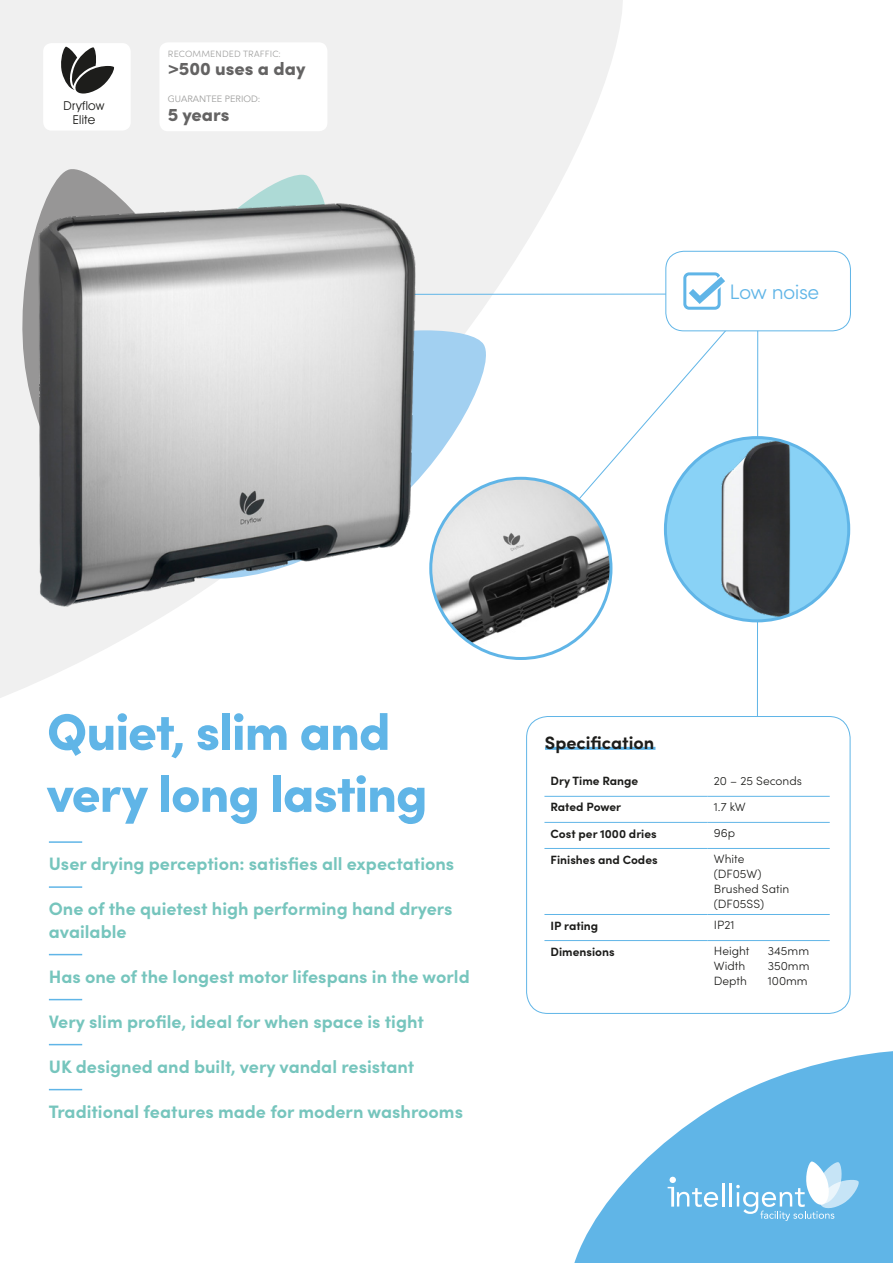
<style>
.page{position:relative;width:893px;height:1263px;background:#fff}
.page>*{position:absolute;margin:0;border:0;box-sizing:border-box;transform-origin:0 0}
.t1{font:900 51.6px/61.9px "Sofia Pro";letter-spacing:-.025em;color:#60b5e7}
.t2{font:300 21px "Sofia Pro";letter-spacing:-.025em;color:#60b5e7}
.t3{font:900 18.3px "Sofia Pro";color:#646363}
.t4{font:700 18px/22.5px "Sofia Pro";color:#76c5bd}
.t5{font:700 18px "Sofia Pro";color:#1d1d1b}
.t6{font:12.3px/14px "Avant Garde IT Cby BT";letter-spacing:.02em;color:#1d1d1b;text-align:center}
.t7{font:300 12px/15px "Sofia Pro";color:#1d1d1b}
.t8{font:700 12px "Sofia Pro";color:#1d1d1b}
.t9{font:300 9.15px "Sofia Pro";letter-spacing:.02em;color:#9d9d9c}
.t10{font:9.15px "Avenir";color:#9d9d9c}
</style>
<div class="page">
<hr style="left:49px;top:841px;width:33px;height:2px;background:#60b5e7">
<hr style="left:49px;top:886px;width:33px;height:2px;background:#60b5e7">
<hr style="left:49px;top:954px;width:33px;height:1px;background:#60b5e7">
<hr style="left:49px;top:999px;width:33px;height:1px;background:#60b5e7">
<hr style="left:49px;top:1044px;width:33px;height:1px;background:#60b5e7">
<hr style="left:49px;top:1089px;width:33px;height:1px;background:#60b5e7">
<hr style="left:757px;top:286px;width:1px;height:430px;background:#60b5e7">
<svg style="left:0;top:0;width:623px;height:733px;fill:#f0f0f0"></svg>
<svg style="left:574px;top:1051px;width:319px;height:212px;fill:#60b5e7"></svg>
<hr style="left:722px;top:1183px;width:2px;height:23px;background:#fff">
<hr style="left:729px;top:1183px;width:3px;height:23px;background:#fff">
<svg style="left:736px;top:1161px;width:123px;height:59px"></svg>
<svg style="left:668px;top:1177px;width:50px;height:30px"></svg>
<svg style="left:426px;top:293px;width:333px;height:286px"></svg>
<img style="left:431px;top:478px;width:180px;height:180px;border-radius:90px">
<div style="left:665px;top:438px;width:184px;height:183px;background:#89d2f6;border-radius:50%"></div>
<img style="left:716px;top:438px;width:82px;height:183px">
<div style="left:527px;top:716px;width:323px;height:297px;background:#fff;border-radius:21px"></div>
<div style="left:526px;top:716px;width:324px;height:298px;border:1px solid #60b5e7;border-radius:21px"></div>
<hr style="left:544px;top:796px;width:164px;height:1px;background:#60b5e7">
<hr style="left:708px;top:796px;width:122px;height:1px;background:#60b5e7">
<hr style="left:544px;top:822px;width:164px;height:1px;background:#60b5e7">
<hr style="left:708px;top:822px;width:122px;height:1px;background:#60b5e7">
<hr style="left:544px;top:848px;width:164px;height:1px;background:#60b5e7">
<hr style="left:708px;top:848px;width:122px;height:1px;background:#60b5e7">
<hr style="left:544px;top:914px;width:164px;height:1px;background:#60b5e7">
<hr style="left:708px;top:914px;width:122px;height:1px;background:#60b5e7">
<hr style="left:544px;top:940px;width:164px;height:1px;background:#60b5e7">
<hr style="left:708px;top:940px;width:122px;height:1px;background:#60b5e7">
<hr style="left:545px;top:747px;width:110px;height:3px;background:#60b5e7">
<svg style="left:6px;top:163px;width:230px;height:397px;fill:#f0f0f0"></svg>
<svg style="left:426px;top:330px;width:72px;height:249px"></svg>
<svg style="left:104px;top:175px;width:239px;height:18px"></svg>
<div style="left:159px;top:42px;width:168px;height:89px;background:#fff;border-radius:9px"></div>
<div style="left:43px;top:43px;width:88px;height:88px;background:#fff;border-radius:9px"></div>
<svg style="left:61px;top:47px;width:53px;height:47px"></svg>
<div style="left:878px;top:1244px;width:15px;height:19px;background:#60b5e7"></div>
<div style="left:666px;top:251px;width:184px;height:80px;background:#fff;border-radius:18px"></div>
<div style="left:665px;top:251px;width:186px;height:80px;border:1px solid #60b5e7;border-radius:18px"></div>
<svg style="left:683px;top:272px;width:42px;height:38px"></svg>
<img style="left:25px;top:193px;width:401px;height:429px">
<p class="t6" style="left:64px;top:98px;width:42px">Dryflow<br>Elite</p>
<p class="t9" style="left:168px;top:47px;width:114px">RECOMMENDED TRAFFIC:</p>
<p class="t3" style="left:168px;top:54px;width:139px">&gt;500 uses a day</p>
<p class="t10" style="left:168px;top:94px;width:94px">GUARANTEE PERIOD:</p>
<p class="t3" style="left:168px;top:100px;width:63px">5 years</p>
<p class="t2" style="left:730px;top:276px;width:91px">Low noise</p>
<h1 class="t1" style="left:47px;top:696px;width:382px">Quiet, slim and very long lasting</h1>
<p class="t4" style="left:49px;top:851px;width:407px">User drying perception: satisfies all expectations</p>
<p class="t4" style="left:49px;top:896px;width:405px">One of the quietest high performing hand dryers available</p>
<p class="t4" style="left:49px;top:964px;width:422px">Has one of the longest motor lifespans in the world</p>
<p class="t4" style="left:49px;top:1009px;width:377px">Very slim profile, ideal for when space is tight</p>
<p class="t4" style="left:49px;top:1054px;width:367px">UK designed and built, very vandal resistant</p>
<p class="t4" style="left:49px;top:1099px;width:416px">Traditional features made for modern washrooms</p>
<p class="t5" style="left:545px;top:729px;width:111px">Specification</p>
<p class="t8" style="left:551px;top:772px;width:89px">Dry Time Range</p>
<p class="t7" style="left:714px;top:773px;width:90px">20 – 25 Seconds</p>
<p class="t8" style="left:551px;top:798px;width:72px">Rated Power</p>
<p class="t7" style="left:714px;top:799px;width:33px">1.7 kW</p>
<p class="t8" style="left:551px;top:824px;width:108px">Cost per 1000 dries</p>
<p class="t7" style="left:714px;top:825px;width:23px">96p</p>
<p class="t8" style="left:551px;top:850px;width:109px">Finishes and Codes</p>
<p class="t7" style="left:714px;top:851px;width:77px">White (DF05W)<br>Brushed Satin (DF05SS)</p>
<p class="t8" style="left:551px;top:916px;width:49px">IP rating</p>
<p class="t7" style="left:714px;top:917px;width:22px">IP21</p>
<p class="t8" style="left:551px;top:942px;width:66px">Dimensions</p>
<p class="t7" style="left:714px;top:943px;width:37px">Height</p>
<p class="t7" style="left:768px;top:943px;width:43px">345mm</p>
<p class="t7" style="left:714px;top:958px;width:33px">Width</p>
<p class="t7" style="left:768px;top:958px;width:43px">350mm</p>
<p class="t7" style="left:714px;top:973px;width:35px">Depth</p>
<p class="t7" style="left:768px;top:973px;width:41px">100mm</p>
</div>
